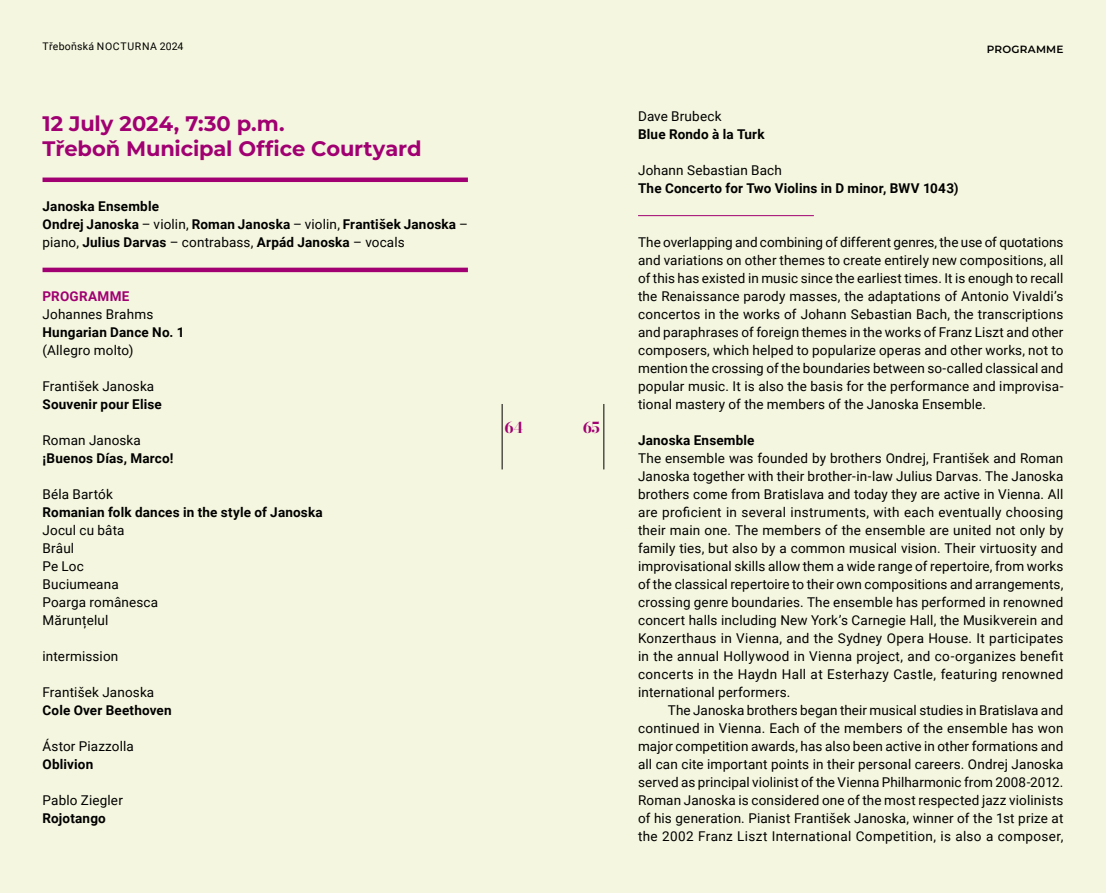
<style>
.page{position:relative;width:1106px;height:893px;background:#fff}
.page>*{position:absolute;margin:0;border:0;box-sizing:border-box;transform-origin:0 0}
.t1{font:700 21px/25.2px "Montserrat";letter-spacing:-.005em;color:#a00072}
.t2{font:700 15px "Bodoni Moda 18 pt";color:#a00072}
.t3{font:13.5px/18px "Roboto";letter-spacing:.015em;color:#000;text-align:justify}
.t4{font:700 13.5px/18px "Roboto";letter-spacing:.015em;color:#000}
.t5{font:700 13.5px "Roboto";letter-spacing:.02em;color:#a00072}
.t6{font:10.5px "Roboto";letter-spacing:.03em;color:#000}
.t7{font:600 10.5px "Montserrat";letter-spacing:.015em;color:#000}
.s1{font-weight:400}
</style>
<div class="page">
<div style="left:553px;top:0;width:553px;height:893px;background:#f5f6df"></div>
<hr style="left:603px;top:404px;width:1px;height:65px;background:#000">
<div style="left:0;top:0;width:553px;height:893px;background:#f5f6df"></div>
<hr style="left:502px;top:404px;width:1px;height:65px;background:#000">
<hr style="left:43px;top:268px;width:425px;height:4px;background:#a00072">
<hr style="left:43px;top:178px;width:425px;height:4px;background:#a00072">
<hr style="left:638px;top:215px;width:176px;height:1px;background:#a00072">
<p class="t6" style="left:43px;top:39px;width:142px">Třeboňská NOCTURNA 2024</p>
<p class="t7" style="left:986px;top:42px;width:78px">PROGRAMME</p>
<h1 class="t1" style="left:43px;top:110px;width:380px">12 July 2024, 7:30 p.m.<br>Třeboň Municipal Office Courtyard</h1>
<p class="t3" style="left:638px;top:106px;width:85px">Dave Brubeck</p>
<p class="t4" style="left:638px;top:124px;width:128px">Blue Rondo à la Turk</p>
<p class="t3" style="left:638px;top:160px;width:145px">Johann Sebastian Bach</p>
<p class="t4" style="left:638px;top:178px;width:322px">The Concerto for Two Violins in D minor, BWV 1043)</p>
<p class="t4" style="left:43px;top:196px;width:427px">Janoska Ensemble<br>Ondrej Janoska <span class="s1">– violin,</span> Roman Janoska <span class="s1">– violin,</span> František Janoska <span class="s1">– piano,</span> Julius Darvas <span class="s1">– contrabass,</span> Arpád Janoska <span class="s1">– vocals</span></p>
<p class="t5" style="left:43px;top:286px;width:88px">PROGRAMME</p>
<p class="t3" style="left:43px;top:304px;width:112px">Johannes Brahms</p>
<p class="t4" style="left:43px;top:322px;width:144px">Hungarian Dance No. 1</p>
<p class="t3" style="left:43px;top:340px;width:92px">(Allegro molto)</p>
<p class="t3" style="left:43px;top:376px;width:113px">František Janoska</p>
<p class="t4" style="left:43px;top:394px;width:121px">Souvenir pour Elise</p>
<p class="t3" style="left:43px;top:430px;width:100px">Roman Janoska</p>
<p class="t4" style="left:43px;top:448px;width:133px">¡Buenos Días, Marco!</p>
<p class="t3" style="left:43px;top:484px;width:72px">Béla Bartók</p>
<p class="t4" style="left:43px;top:502px;width:281px">Romanian folk dances in the style of Janoska</p>
<p class="t3" style="left:43px;top:520px;width:117px;text-align:left">Jocul cu bâta<br>Brâul<br>Pe Loc<br>Buciumeana<br>Poarga românesca<br>Mărunțelul</p>
<p class="t3" style="left:43px;top:646px;width:77px">intermission</p>
<p class="t3" style="left:43px;top:682px;width:113px">František Janoska</p>
<p class="t4" style="left:43px;top:700px;width:131px">Cole Over Beethoven</p>
<p class="t3" style="left:43px;top:736px;width:93px">Ástor Piazzolla</p>
<p class="t4" style="left:43px;top:754px;width:52px">Oblivion</p>
<p class="t3" style="left:43px;top:790px;width:82px">Pablo Ziegler</p>
<p class="t4" style="left:43px;top:808px;width:65px">Rojotango</p>
<p class="t2" style="left:504px;top:417px;width:20px">64</p>
<p class="t2" style="left:583px;top:417px;width:19px">65</p>
<p class="t3" style="left:638px;top:232px;width:427px">The overlapping and combining of different genres, the use of quotations and variations on other themes to create entirely new compositions, all of this has existed in music since the earliest times. It is enough to recall the Renaissance parody masses, the adaptations of Antonio Vivaldi’s concertos in the works of Johann Sebastian Bach, the transcriptions and paraphrases of foreign themes in the works of Franz Liszt and other composers, which helped to popularize operas and other works, not to mention the crossing of the boundaries between so-called classical and popular music. It is also the basis for the performance and improvisa&shy;tional mastery of the members of the Janoska Ensemble.</p>
<p class="t4" style="left:638px;top:430px;width:118px">Janoska Ensemble</p>
<p class="t3" style="left:638px;top:448px;width:427px">The ensemble was founded by brothers Ondrej, František and Roman Janoska together with their brother-in-law Julius Darvas. The Janoska brothers come from Bratislava and today they are active in Vienna. All are proficient in several instruments, with each eventually choosing their main one. The members of the ensemble are united not only by family ties, but also by a common musical vision. Their virtuosity and improvisational skills allow them a wide range of repertoire, from works of the classical repertoire to their own compositions and arrangements, crossing genre boundaries. The ensemble has performed in renowned concert halls including New York’s Carnegie Hall, the Musikverein and Konzerthaus in Vienna, and the Sydney Opera House. It participates in the annual Hollywood in Vienna project, and co-organizes benefit concerts in the Haydn Hall at Esterhazy Castle, featuring renowned international performers.</p>
<p class="t3" style="left:638px;top:700px;width:427px;text-indent:30px">The Janoska brothers began their musical studies in Bratislava and continued in Vienna. Each of the members of the ensemble has won major competition awards, has also been active in other formations and all can cite important points in their personal careers. Ondrej Janoska served as principal violinist of the Vienna Philharmonic from 2008-2012.<br>Roman Janoska is considered one of the most respected jazz violinists of his generation. Pianist František Janoska, winner of the 1st prize at the 2002 Franz Liszt International Competition, is also a composer,</p>
</div>
